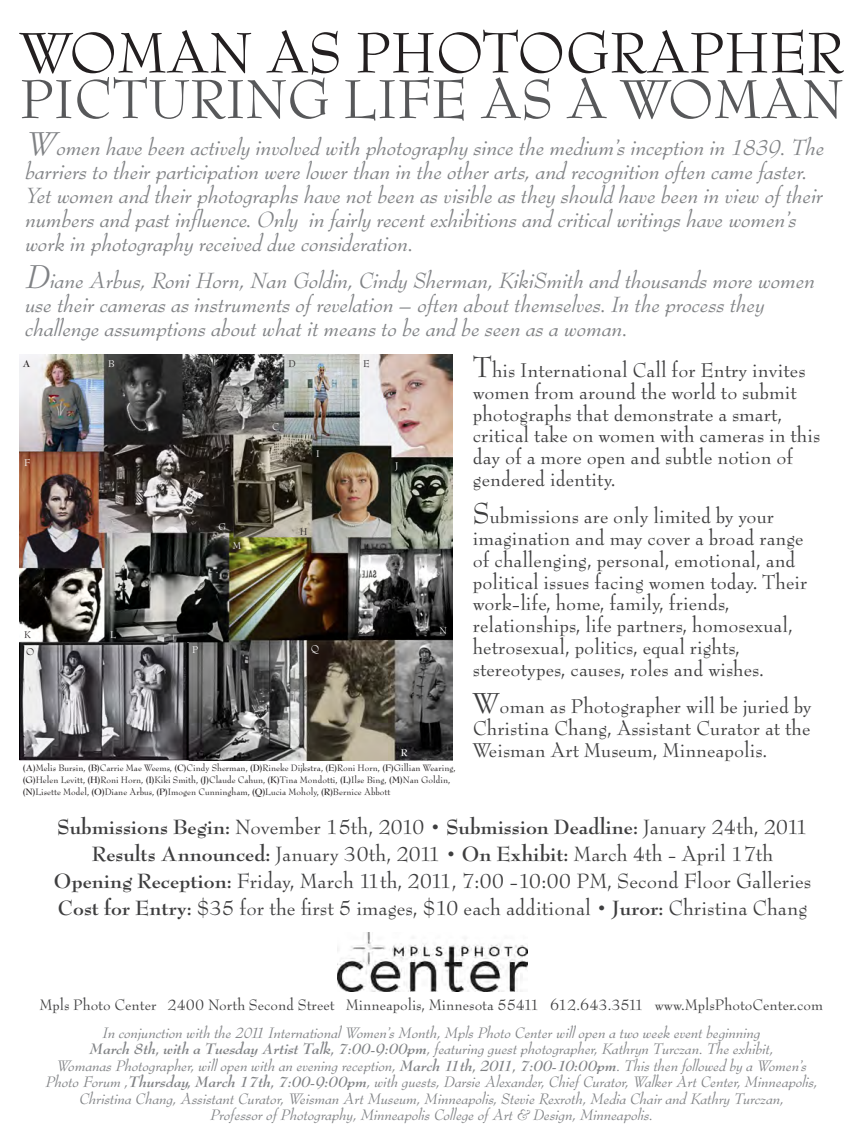
<style>
.page{position:relative;width:864px;height:1134px;background:#fff}
.page>*{position:absolute;margin:0;border:0;box-sizing:border-box;transform-origin:0 0}
.t1{font:61.95px "Bernhard Modern Std";color:#231f20}
.t2{font:59.4px "Bernhard Modern Std";color:#57585a}
.t3{font:italic 24px/24px "Bernhard Modern Std";color:#808285}
.t4{font:22.5px/27px "Bernhard Modern Std";color:#3e3e3f;text-align:center}
.t5{font:21.75px/21.8px "Bernhard Modern Std";color:#3e3e3f}
.t6{font:italic 16.5px/16.5px "Bernhard Modern Std";color:#808285;text-align:center}
.t7{font:16.5px "Bernhard Modern Std";color:#3e3e3f}
.t8{font:10.65px "Bernhard Modern Std";color:#fff}
.t9{font:10.65px "Bernhard Modern Std";color:#231f20}
.t10{font:700 10.65px "Bernhard Modern Std";color:#231f20}
.t11{font:700 10.65px "Bernhard Modern Std";color:#fff}
.t12{font:10.05px/12.1px "Bernhard Modern Std";color:#231f20}
.s1{font-size:36px}
.s2{font-weight:700}
.s3{font-size:31.5px}
</style>
<div class="page">
<img style="left:20px;top:355px;width:432px;height:406px">
<img style="left:338px;top:933px;width:189px;height:58px">
<h1 class="t1" style="left:20px;top:20px;width:825px">WOMAN AS PHOTOGRAPHER</h1>
<h2 class="t2" style="left:20px;top:67px;width:825px">PICTURING LIFE AS A WOMAN</h2>
<p class="t3" style="left:25px;top:136px;width:801px"><span class="s1">W</span>omen have been actively involved with photography since the medium’s inception in 1839. The barriers to their participation were lower than in the other arts, and recognition often came faster.<br>Yet women and their photographs have not been as visible as they should have been in view of their numbers and past influence. Only in fairly recent exhibitions and critical writings have women’s work in photography received due consideration.</p>
<p class="t3" style="left:25px;top:270px;width:791px"><span class="s1">D</span>iane Arbus, Roni Horn, Nan Goldin, Cindy Sherman, KikiSmith and thousands more women use their cameras as instruments of revelation – often about themselves. In the process they challenge assumptions about what it means to be and be seen as a woman.</p>
<p class="t10" style="left:23px;top:358px;width:10px">A</p>
<p class="t8" style="left:108px;top:358px;width:8px">B</p>
<p class="t9" style="left:288px;top:358px;width:9px">D</p>
<p class="t9" style="left:363px;top:358px;width:8px">E</p>
<p class="t8" style="left:272px;top:421px;width:8px">C</p>
<p class="t8" style="left:24px;top:457px;width:8px">F</p>
<p class="t8" style="left:316px;top:448px;width:5px">I</p>
<p class="t8" style="left:395px;top:460px;width:5px">J</p>
<p class="t8" style="left:219px;top:521px;width:9px">G</p>
<p class="t9" style="left:300px;top:526px;width:9px">H</p>
<p class="t8" style="left:233px;top:540px;width:10px">M</p>
<p class="t9" style="left:24px;top:629px;width:8px">K</p>
<p class="t8" style="left:110px;top:629px;width:8px">L</p>
<p class="t8" style="left:440px;top:625px;width:9px">N</p>
<p class="t9" style="left:26px;top:646px;width:10px">O</p>
<p class="t8" style="left:192px;top:644px;width:8px">P</p>
<p class="t8" style="left:311px;top:643px;width:10px">Q</p>
<p class="t11" style="left:401px;top:747px;width:8px">R</p>
<p class="t12" style="left:23px;top:762px;width:434px"><span class="s2">(A)</span>Melis Bursin, <span class="s2">(B)</span>Carrie Mae Weems, <span class="s2">(C)</span>Cindy Sherman, <span class="s2">(D)</span>Rineke Dijkstra, <span class="s2">(E)</span>Roni Horn, <span class="s2">(F)</span>Gillian Wearing, <span class="s2">(G)</span>Helen Levitt, <span class="s2">(H)</span>Roni Horn, <span class="s2">(I)</span>Kiki Smith, <span class="s2">(J)</span>Claude Cahun, <span class="s2">(K)</span>Tina Mondotti, <span class="s2">(L)</span>Ilse Bing, <span class="s2">(M)</span>Nan Goldin, <span class="s2">(N)</span>Lisette Model, <span class="s2">(O)</span>Diane Arbus, <span class="s2">(P)</span>Imogen Cunningham, <span class="s2">(Q)</span>Lucia Moholy, <span class="s2">(R)</span>Bernice Abbott</p>
<p class="t5" style="left:473px;top:360px;width:349px"><span class="s3">T</span>his International Call for Entry invites women from around the world to submit photographs that demonstrate a smart, critical take on women with cameras in this day of a more open and subtle notion of gendered identity.</p>
<p class="t5" style="left:473px;top:506px;width:336px"><span class="s3">S</span>ubmissions are only limited by your imagination and may cover a broad range of challenging, personal, emotional, and political issues facing women today. Their work-life, home, family, friends, relationships, life partners, homosexual, hetrosexual, politics, equal rights, stereotypes, causes, roles and wishes.</p>
<p class="t5" style="left:473px;top:696px;width:340px;text-align:justify"><span class="s3">W</span>oman as Photographer will be juried by Christina Chang, Assistant Curator at the Weisman Art Museum, Minneapolis.</p>
<p class="t4" style="left:54px;top:813px;width:759px"><span class="s2">Submissions Begin:</span> November 15th, 2010 • <span class="s2">Submission Deadline:</span> January 24th, 2011<br><span class="s2">Results Announced:</span> January 30th, 2011 • <span class="s2">On Exhibit:</span> March 4th - April 17th <span class="s2">Opening Reception:</span> Friday, March 11th, 2011, 7:00 -10:00 PM, Second Floor Galleries <span class="s2">Cost for Entry:</span> $35 for the first 5 images, $10 each additional • <span class="s2">Juror:</span> Christina Chang</p>
<p class="t7" style="left:39px;top:996px;width:785px">Mpls Photo Center 2400 North Second Street Minneapolis, Minnesota 55411 612.643.3511 www.MplsPhotoCenter.com</p>
<p class="t6" style="left:45px;top:1025px;width:774px">In conjunction with the 2011 International Women’s Month, Mpls Photo Center will open a two week event beginning<br><span class="s2">March 8th, with a Tuesday Artist Talk, 7:00-9:00pm</span>, featuring guest photographer, Kathryn Turczan. The exhibit,<br>Womanas Photographer, will open with an evening reception, <span class="s2">March 11th, 2011, 7:00-10:00pm</span>. This then followed by a Women’s Photo Forum ,<span class="s2">Thursday, March 17th, 7:00-9:00pm</span>, with guests, Darsie Alexander, Chief Curator, Walker Art Center, Minneapolis, Christina Chang, Assistant Curator, Weisman Art Museum, Minneapolis, Stevie Rexroth, Media Chair and Kathry Turczan,<br>Professor of Photography, Minneapolis College of Art &amp; Design, Minneapolis.</p>
</div>
